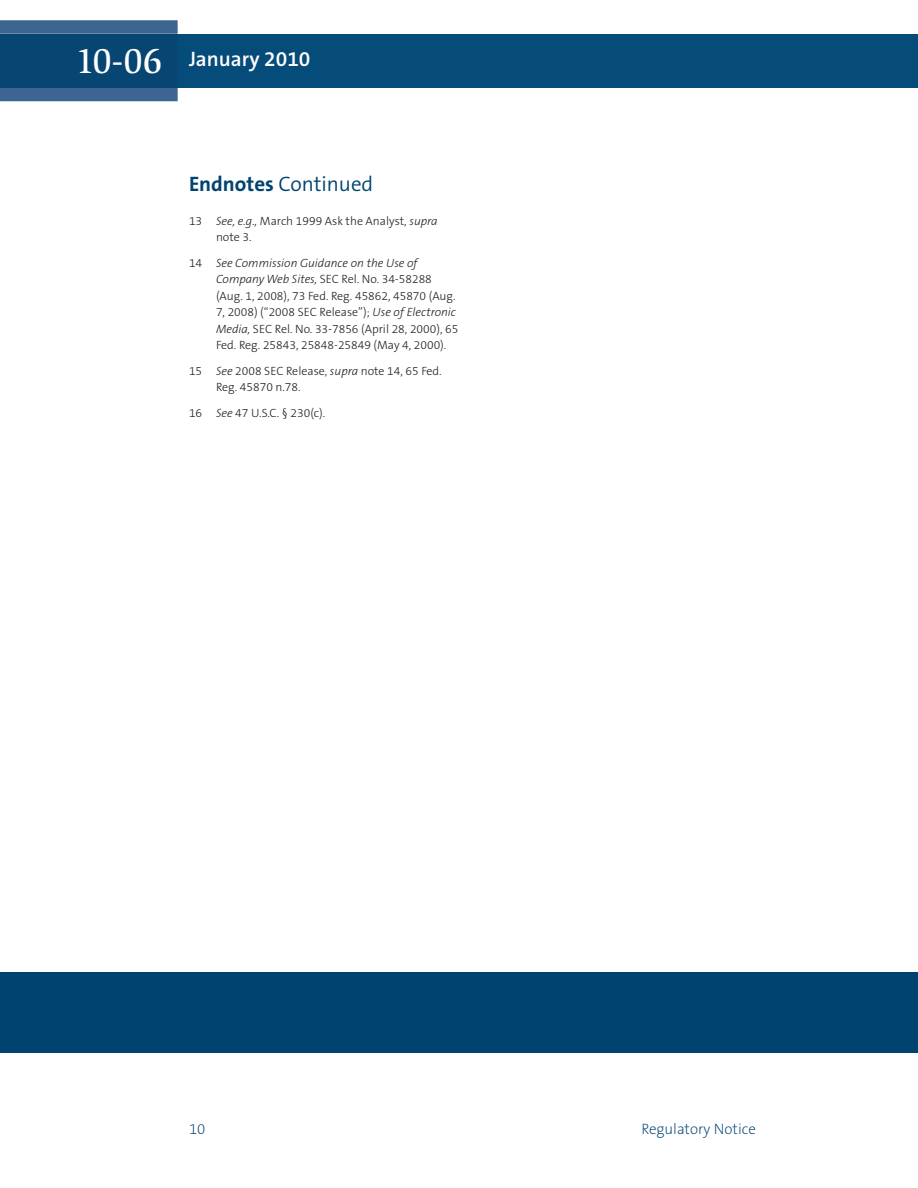
<style>
.page{position:relative;width:918px;height:1188px;background:#fff}
.page>*{position:absolute;margin:0;border:0;box-sizing:border-box;transform-origin:0 0}
.t1{font:500 36px "Slimbach LT";color:#fff}
.t2{font:300 21px "The Sans B4";color:#004270}
.t3{font:600 21px "The Sans B6";color:#fff}
.t4{font:200 15px "The Sans B2";color:#004270}
.t5{font:300 12px/16.5px "The Sans B3";color:#231f20}
.s1{font-family:"The Sans B7";font-weight:700}
.s2{font-style:italic}
</style>
<div class="page">
<div style="left:178px;top:34px;width:740px;height:54px;background:#064c7a"></div>
<svg style="left:0;top:20px;width:178px;height:81px"></svg>
<div style="left:0;top:34px;width:178px;height:54px;background:#074573"></div>
<div style="left:0;top:972px;width:918px;height:81px;background:#004270"></div>
<h1 class="t1" style="left:76px;top:47px;width:88px">10-06</h1>
<h2 class="t3" style="left:189px;top:48px;width:123px">January 2010</h2>
<h2 class="t2" style="left:189px;top:173px;width:186px"><span class="s1">Endnotes</span> Continued</h2>
<p class="t5" style="left:216px;top:213px;width:223px;text-indent:-27px">13 <span class="s2">See, e.g.,</span> March 1999 Ask the Analyst, <span class="s2">supra </span>note 3.</p>
<p class="t5" style="left:216px;top:255px;width:244px;text-indent:-27px">14 <span class="s2">See Commission Guidance on the Use of Company Web Sites,</span> SEC Rel. No. 34-58288 (Aug. 1, 2008), 73 Fed. Reg. 45862, 45870 (Aug.<br>7, 2008) (“2008 SEC Release”); <span class="s2">Use of Electronic Media,</span> SEC Rel. No. 33-7856 (April 28, 2000), 65<br>Fed. Reg. 25843, 25848-25849 (May 4, 2000).</p>
<p class="t5" style="left:216px;top:363px;width:227px;text-indent:-27px">15 <span class="s2">See</span> 2008 SEC Release, <span class="s2">supra</span> note 14, 65 Fed.<br>Reg. 45870 n.78.</p>
<p class="t5" style="left:189px;top:405px;width:138px">16 <span class="s2">See</span> 47 U.S.C. § 230(c).</p>
<p class="t4" style="left:189px;top:1121px;width:18px">10</p>
<p class="t4" style="left:641px;top:1121px;width:116px">Regulatory Notice</p>
</div>
